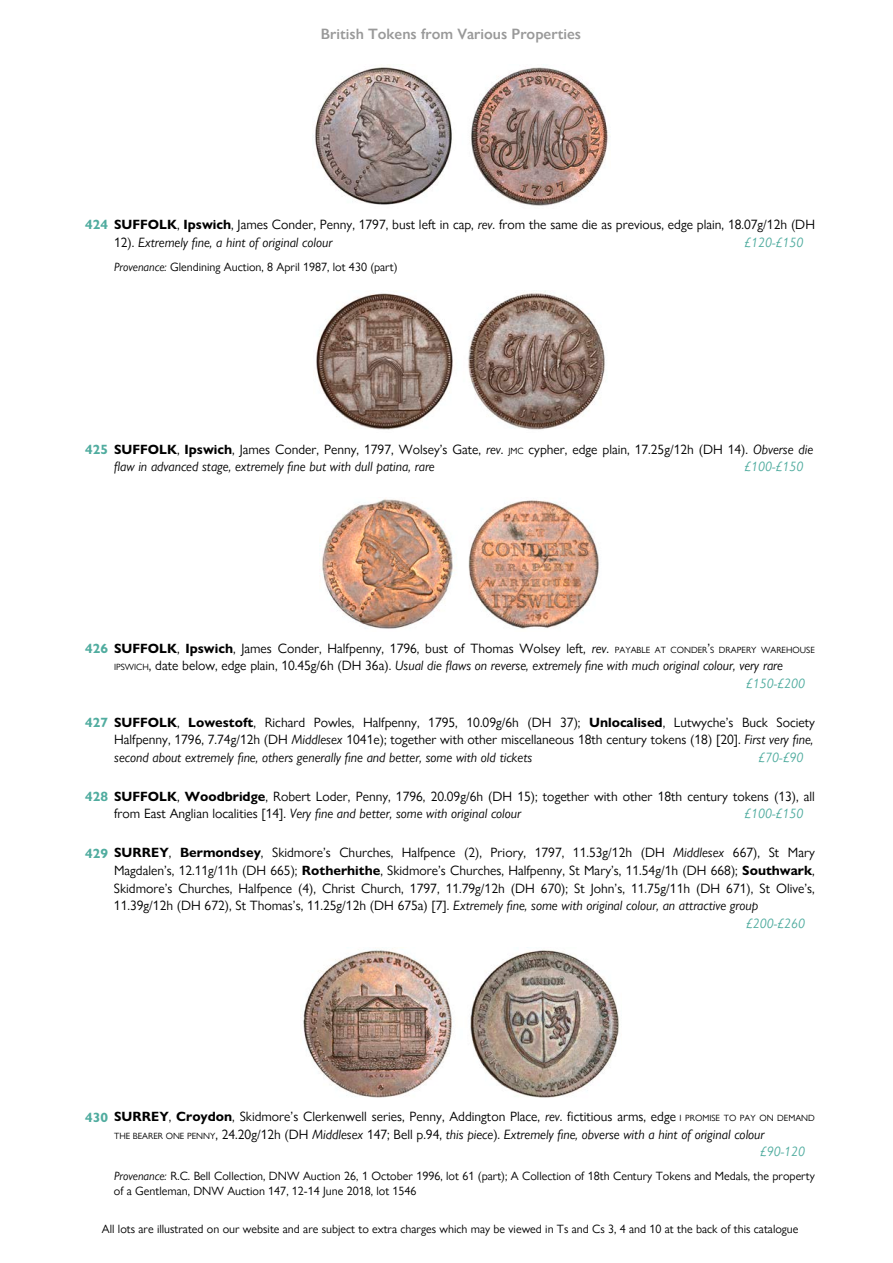
<style>
.page{position:relative;width:893px;height:1263px;background:#fff}
.page>*{position:absolute;margin:0;border:0;box-sizing:border-box;transform-origin:0 0}
.t1{font:600 15px "Gill Sans Nova";color:#999}
.t2{font:13.5px/17.5px "Gill Sans Nova";color:#000}
.t3{font:italic 13.5px "Gill Sans Nova";color:#000}
.t4{font:italic 13.5px "Gill Sans Nova";color:#50ac9f}
.t5{font:12px/14.9px "Gill Sans Nova";color:#000}
.s1{font-weight:700;color:#50ac9f}
.s2{font-weight:700}
.s3{font-style:italic}
.s4{font-size:9px}
.s5{font-style:normal;font-size:9px}
.s6{font-style:normal}
</style>
<div class="page">
<img style="left:313px;top:64px;width:295px;height:142px">
<img style="left:316px;top:290px;width:289px;height:140px">
<img style="left:322px;top:498px;width:277px;height:131px">
<img style="left:303px;top:947px;width:316px;height:151px">
<p class="t1" style="left:321px;top:22px;width:262px">British Tokens from Various Properties</p>
<p class="t2" style="left:114px;top:215px;width:702px;text-indent:-29px"><span class="s1">424</span> <span class="s2">SUFFOLK</span>, <span class="s2">Ipswich</span>, James Conder, Penny, 1797, bust left in cap, <span class="s3">rev</span>. from the same die as previous, edge plain, 18.07g/12h (DH<br>12). <span class="s3">Extremely !ne, a hint of original colour</span></p>
<p class="t4" style="left:744px;top:231px;width:61px">£120-£150</p>
<p class="t5" style="left:114px;top:258px;width:285px"><span class="s3">Provenance:</span> Glendining Auction, 8 April 1987, lot 430 (part)</p>
<p class="t2" style="left:114px;top:439px;width:700px;text-indent:-29px"><span class="s1">425</span> <span class="s2">SUFFOLK</span>, <span class="s2">Ipswich</span>, James Conder, Penny, 1797, Wolsey’s Gate, <span class="s3">rev</span>. <span class="s4">JMC</span> cypher, edge plain, 17.25g/12h (DH 14). <span class="s3">Obverse die "aw in advanced stage, extremely !ne but with dull patina, rare</span></p>
<p class="t4" style="left:744px;top:456px;width:61px">£100-£150</p>
<p class="t2" style="left:85px;top:638px;width:731px"><span class="s1">426</span> <span class="s2">SUFFOLK</span>, <span class="s2">Ipswich</span>, James Conder, Halfpenny, 1796, bust of Thomas Wolsey left, <span class="s3">rev</span>. <span class="s4">PAYABLE AT CONDER</span>’<span class="s4">S DRAPERY WAREHOUSE</span></p>
<p class="t3" style="left:114px;top:655px;width:670px"><span class="s5">IPSWICH</span><span class="s6">, date below, edge plain, 10.45g/6h (DH 36a).</span> Usual die "aws on reverse, extremely !ne with much original colour, very rare</p>
<p class="t4" style="left:745px;top:673px;width:61px">£150-£200</p>
<p class="t2" style="left:114px;top:712px;width:702px;text-align:justify;text-indent:-29px"><span class="s1">427</span> <span class="s2">SUFFOLK</span>, <span class="s2">Lowestoft</span>, Richard Powles, Halfpenny, 1795, 10.09g/6h (DH 37); <span class="s2">Unlocalised</span>, Lutwyche’s Buck Society Halfpenny, 1796, 7.74g/12h (DH <span class="s3">Middlesex</span> 1041e); together with other miscellaneous 18th century tokens (18) [20]. <span class="s3">First very !ne, second about extremely !ne, others generally !ne and better, some with old tickets</span></p>
<p class="t4" style="left:758px;top:747px;width:47px">£70-£90</p>
<p class="t2" style="left:114px;top:787px;width:702px;text-indent:-29px"><span class="s1">428</span> <span class="s2">SUFFOLK</span>, <span class="s2">Woodbridge</span>, Robert Loder, Penny, 1796, 20.09g/6h (DH 15); together with other 18th century tokens (13), all from East Anglian localities [14]. <span class="s3">Very !ne and better, some with original colour</span></p>
<p class="t4" style="left:744px;top:803px;width:61px">£100-£150</p>
<p class="t2" style="left:85px;top:843px;width:731px"><span class="s1">429</span> <span class="s2">SURREY</span>, <span class="s2">Bermondsey</span>, Skidmore’s Churches, Halfpence (2), Priory, 1797, 11.53g/12h (DH <span class="s3">Middlesex</span> 667), St Mary</p>
<p class="t2" style="left:114px;top:861px;width:702px">Magdalen’s, 12.11g/11h (DH 665); <span class="s2">Rotherhithe</span>, Skidmore’s Churches, Halfpenny, St Mary’s, 11.54g/1h (DH 668); <span class="s2">Southwark</span>,</p>
<p class="t2" style="left:114px;top:878px;width:702px">Skidmore’s Churches, Halfpence (4), Christ Church, 1797, 11.79g/12h (DH 670); St John’s, 11.75g/11h (DH 671), St Olive’s,</p>
<p class="t3" style="left:114px;top:895px;width:646px"><span class="s6">11.39g/12h (DH 672), St Thomas’s, 11.25g/12h (DH 675a) [7].</span> Extremely !ne, some with original colour, an attractive group</p>
<p class="t4" style="left:745px;top:912px;width:61px">£200-£260</p>
<p class="t2" style="left:85px;top:1107px;width:731px"><span class="s1">430</span> <span class="s2">SURREY</span>, <span class="s2">Croydon</span>, Skidmore’s Clerkenwell series, Penny, Addington Place, <span class="s3">rev</span>. !ctitious arms, edge <span class="s4">I PROMISE TO PAY ON DEMAND</span></p>
<p class="t3" style="left:114px;top:1123px;width:652px"><span class="s5">THE BEARER ONE PENNY</span><span class="s6">, 24.20g/12h (DH</span> Middlesex <span class="s6">147; Bell p.94,</span> this piece<span class="s6">).</span> Extremely !ne, obverse with a hint of original colour</p>
<p class="t4" style="left:759px;top:1141px;width:47px">£90-120</p>
<p class="t5" style="left:114px;top:1168px;width:702px"><span class="s3">Provenance:</span> R.C. Bell Collection, DNW Auction 26, 1 October 1996, lot 61 (part); A Collection of 18th Century Tokens and Medals, the property of a Gentleman, DNW Auction 147, 12-14 June 2018, lot 1546</p>
<p class="t5" style="left:102px;top:1220px;width:698px">All lots are illustrated on our website and are subject to extra charges which may be viewed in Ts and Cs 3, 4 and 10 at the back of this catalogue</p>
</div>
